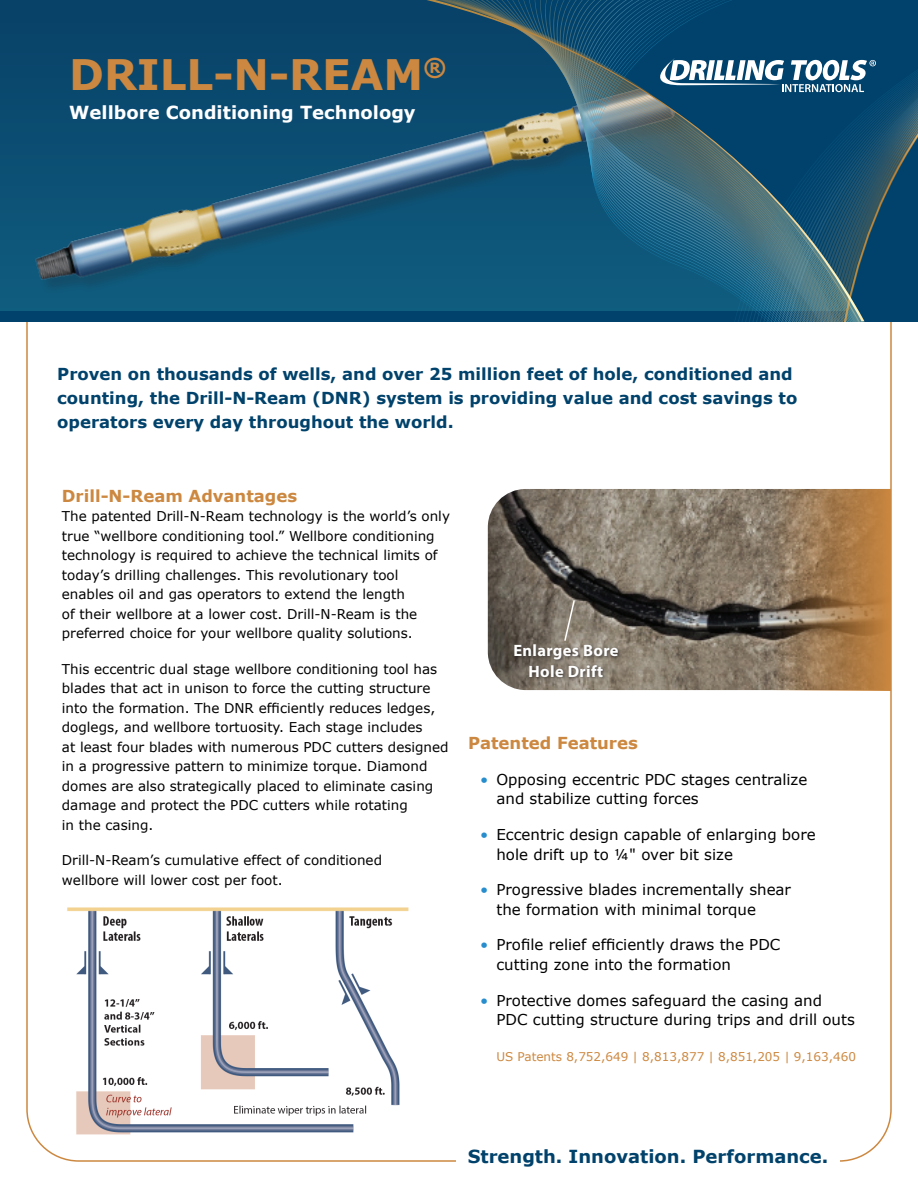
<style>
.page{position:relative;width:918px;height:1188px;background:#fff}
.page>*{position:absolute;margin:0;border:0;box-sizing:border-box;transform-origin:0 0}
.t1{font:700 42px "Verdana";color:#cc8840}
.t2{font:700 18px "Verdana";color:#00426b}
.t3{font:700 18px "Verdana";color:#fff}
.t4{font:700 16.5px/24px "Verdana";color:#00426b}
.t5{font:700 16.5px "Verdana";color:#cc8840}
.t6{font:700 16.5px/21px "Myriad Pro";letter-spacing:.02em;color:#fff;text-align:center}
.t7{font:15px/19.5px "Verdana";color:#000}
.t8{font:13.5px/19.5px "Verdana";color:#000}
.t9{font:12px "Verdana";color:#cc8840}
.s1{color:#278dcd}
</style>
<div class="page">
<div style="left:0;top:0;width:918px;height:318px;background:#094269"></div>
<img style="left:488px;top:489px;width:174px;height:201px">
<div style="left:513px;top:642px;width:110px;height:39px;background:#231f20;opacity:.75"></div>
<svg style="left:563px;top:599px;width:13px;height:44px"></svg>
<svg style="left:662px;top:489px;width:229px;height:201px;background:#8f7559"></svg>
<div style="left:0;top:311px;width:918px;height:10px;background:#00426b"></div>
<img style="left:9px;top:134px;width:335px;height:177px">
<svg style="left:344px;top:134px;width:14px;height:177px;fill:#0e577b"></svg>
<svg style="left:427px;top:0;width:305px;height:311px"></svg>
<svg style="left:660px;top:54px;width:258px;height:267px"></svg>
<img style="left:67px;top:907px;width:342px;height:228px">
<h1 class="t1" style="left:69px;top:47px;width:379px">DRILL-N-REAM<sup>®</sup></h1>
<h2 class="t3" style="left:69px;top:100px;width:348px">Wellbore Conditioning Technology</h2>
<p class="t4" style="left:57px;top:362px;width:742px">Proven on thousands of wells, and over 25 million feet of hole, conditioned and counting, the Drill-N-Ream (DNR) system is providing value and cost savings to operators every day throughout the world.</p>
<p class="t5" style="left:62px;top:485px;width:237px">Drill-N-Ream Advantages</p>
<p class="t8" style="left:62px;top:506px;width:390px">The patented Drill-N-Ream technology is the world’s only true “wellbore conditioning tool.” Wellbore conditioning technology is required to achieve the technical limits of today’s drilling challenges. This revolutionary tool enables oil and gas operators to extend the length<br>of their wellbore at a lower cost. Drill-N-Ream is the preferred choice for your wellbore quality solutions.</p>
<p class="t8" style="left:62px;top:659px;width:388px">This eccentric dual stage wellbore conditioning tool has blades that act in unison to force the cutting structure into the formation. The DNR efficiently reduces ledges, doglegs, and wellbore tortuosity. Each stage includes<br>at least four blades with numerous PDC cutters designed in a progressive pattern to minimize torque. Diamond domes are also strategically placed to eliminate casing damage and protect the PDC cutters while rotating<br>in the casing.</p>
<p class="t8" style="left:62px;top:851px;width:322px">Drill-N-Ream’s cumulative effect of conditioned wellbore will lower cost per foot.</p>
<p class="t6" style="left:513px;top:639px;width:107px">Enlarges Bore<br>Hole Drift</p>
<p class="t5" style="left:468px;top:732px;width:171px">Patented Features</p>
<p class="t7" style="left:496px;top:770px;width:312px;text-indent:-16px"><span class="s1">•</span> Opposing eccentric PDC stages centralize and stabilize cutting forces</p>
<p class="t7" style="left:496px;top:825px;width:321px;text-indent:-16px"><span class="s1">•</span> Eccentric design capable of enlarging bore hole drift up to ¼" over bit size</p>
<p class="t7" style="left:496px;top:880px;width:296px;text-indent:-16px"><span class="s1">•</span> Progressive blades incrementally shear the formation with minimal torque</p>
<p class="t7" style="left:496px;top:935px;width:285px;text-indent:-16px"><span class="s1">•</span> Profile relief efficiently draws the PDC cutting zone into the formation</p>
<p class="t7" style="left:496px;top:990px;width:360px;text-indent:-16px"><span class="s1">•</span> Protective domes safeguard the casing and<br>PDC cutting structure during trips and drill outs</p>
<p class="t9" style="left:496px;top:1048px;width:361px">US Patents 8,752,649 | 8,813,877 | 8,851,205 | 9,163,460</p>
<h2 class="t2" style="left:468px;top:1145px;width:362px">Strength. Innovation. Performance.</h2>
</div>
